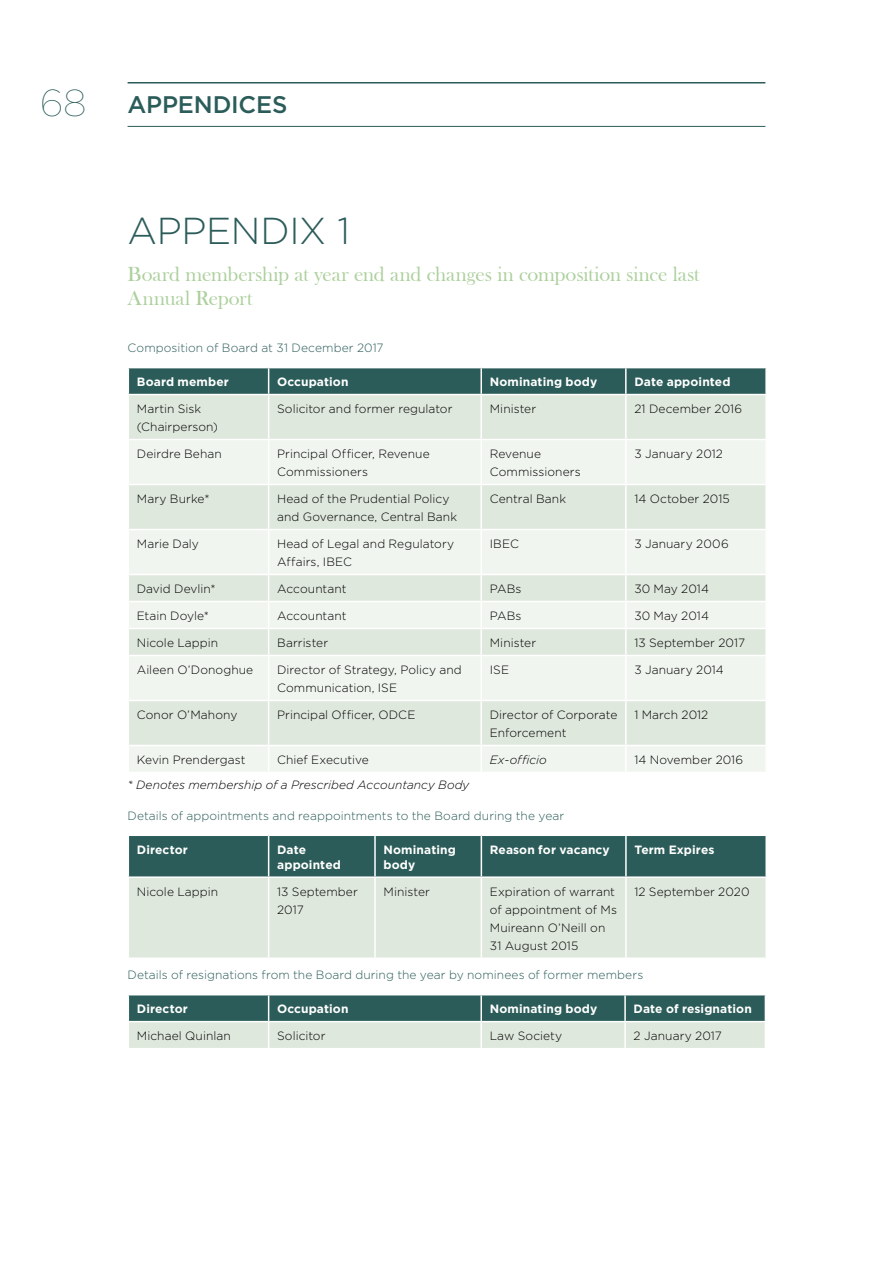
<style>
.page{position:relative;width:893px;height:1263px;background:#fff}
.page>*{position:absolute;margin:0;border:0;box-sizing:border-box;transform-origin:0 0}
.t1{font:300 37.5px "Gotham HTF";letter-spacing:-.01em;color:#2b5c59}
.t2{font:500 24px "Gotham HTF";color:#2b5c59}
.t3{font:21px/24px "Bask Old Face";letter-spacing:-.01em;color:#add09d}
.t4{font:300 12px/18px "Gotham HTF";letter-spacing:.005em;color:#000}
.t5{font:300 12px "Gotham HTF";letter-spacing:.005em;color:#2b5c59}
.t6{font:700 12px/15px "Gotham HTF";letter-spacing:.01em;color:#fff}
.t7{font:italic 300 12px "Gotham HTF";color:#000}
.s1{font-weight:100;font-size:37.5px}
</style>
<div class="page">
<div style="left:129px;top:395px;width:636px;height:44px;background:#dfe8dc"></div>
<svg style="left:129px;top:440px;width:636px;height:332px;fill:#f1f5f0"></svg>
<svg style="left:128px;top:368px;width:637px;height:26px;background:#30605d"></svg>
<hr style="left:480px;top:368px;width:2px;height:26px;background:#fff">
<hr style="left:625px;top:368px;width:2px;height:26px;background:#fff">
<hr style="left:268px;top:395px;width:1px;height:44px;background:#fff">
<hr style="left:480px;top:395px;width:2px;height:44px;background:#fff">
<hr style="left:625px;top:395px;width:2px;height:44px;background:#fff">
<hr style="left:268px;top:440px;width:1px;height:44px;background:#fff">
<hr style="left:480px;top:440px;width:2px;height:44px;background:#fff">
<hr style="left:625px;top:440px;width:2px;height:44px;background:#fff">
<hr style="left:128px;top:484px;width:141px;height:1px;background:#fff">
<hr style="left:269px;top:484px;width:212px;height:1px;background:#fff">
<hr style="left:268px;top:485px;width:1px;height:44px;background:#fff">
<hr style="left:481px;top:484px;width:145px;height:1px;background:#fff">
<hr style="left:480px;top:485px;width:2px;height:44px;background:#fff">
<hr style="left:626px;top:484px;width:141px;height:1px;background:#fff">
<hr style="left:625px;top:485px;width:2px;height:44px;background:#fff">
<hr style="left:128px;top:529px;width:141px;height:1px;background:#fff">
<hr style="left:269px;top:529px;width:212px;height:1px;background:#fff">
<hr style="left:268px;top:530px;width:1px;height:44px;background:#fff">
<hr style="left:481px;top:529px;width:145px;height:1px;background:#fff">
<hr style="left:480px;top:530px;width:2px;height:44px;background:#fff">
<hr style="left:626px;top:529px;width:141px;height:1px;background:#fff">
<hr style="left:625px;top:530px;width:2px;height:44px;background:#fff">
<hr style="left:128px;top:574px;width:141px;height:1px;background:#fff">
<hr style="left:269px;top:574px;width:212px;height:1px;background:#fff">
<hr style="left:481px;top:574px;width:145px;height:1px;background:#fff">
<hr style="left:480px;top:575px;width:2px;height:26px;background:#fff">
<hr style="left:626px;top:574px;width:141px;height:1px;background:#fff">
<hr style="left:625px;top:575px;width:2px;height:26px;background:#fff">
<hr style="left:128px;top:601px;width:141px;height:1px;background:#fff">
<hr style="left:269px;top:601px;width:212px;height:1px;background:#fff">
<hr style="left:481px;top:601px;width:145px;height:1px;background:#fff">
<hr style="left:480px;top:602px;width:2px;height:26px;background:#fff">
<hr style="left:626px;top:601px;width:141px;height:1px;background:#fff">
<hr style="left:625px;top:602px;width:2px;height:26px;background:#fff">
<hr style="left:128px;top:628px;width:141px;height:1px;background:#fff">
<hr style="left:269px;top:628px;width:212px;height:1px;background:#fff">
<svg style="left:268px;top:575px;width:1px;height:80px"></svg>
<hr style="left:481px;top:628px;width:145px;height:1px;background:#fff">
<hr style="left:480px;top:629px;width:2px;height:26px;background:#fff">
<hr style="left:626px;top:628px;width:141px;height:1px;background:#fff">
<hr style="left:625px;top:629px;width:2px;height:26px;background:#fff">
<hr style="left:128px;top:655px;width:141px;height:1px;background:#fff">
<hr style="left:269px;top:655px;width:212px;height:1px;background:#fff">
<hr style="left:268px;top:656px;width:1px;height:44px;background:#fff">
<hr style="left:481px;top:655px;width:145px;height:1px;background:#fff">
<hr style="left:480px;top:656px;width:2px;height:44px;background:#fff">
<hr style="left:626px;top:655px;width:141px;height:1px;background:#fff">
<hr style="left:625px;top:656px;width:2px;height:44px;background:#fff">
<hr style="left:128px;top:700px;width:141px;height:1px;background:#fff">
<hr style="left:269px;top:700px;width:212px;height:1px;background:#fff">
<hr style="left:268px;top:701px;width:1px;height:44px;background:#fff">
<hr style="left:481px;top:700px;width:145px;height:1px;background:#fff">
<hr style="left:480px;top:701px;width:2px;height:44px;background:#fff">
<hr style="left:626px;top:700px;width:141px;height:1px;background:#fff">
<hr style="left:625px;top:701px;width:2px;height:44px;background:#fff">
<hr style="left:128px;top:745px;width:141px;height:1px;background:#fff">
<hr style="left:269px;top:745px;width:212px;height:1px;background:#fff">
<svg style="left:268px;top:746px;width:1px;height:26px"></svg>
<hr style="left:481px;top:745px;width:145px;height:1px;background:#fff">
<hr style="left:480px;top:746px;width:2px;height:26px;background:#fff">
<hr style="left:626px;top:745px;width:141px;height:1px;background:#fff">
<hr style="left:625px;top:746px;width:2px;height:26px;background:#fff">
<div style="left:129px;top:836px;width:636px;height:40px;background:#2b5c59"></div>
<div style="left:129px;top:878px;width:636px;height:79px;background:#dfe8dc"></div>
<hr style="left:268px;top:836px;width:1px;height:40px;background:#fff">
<hr style="left:374px;top:836px;width:2px;height:40px;background:#fff">
<hr style="left:481px;top:836px;width:1px;height:40px;background:#fff">
<hr style="left:625px;top:836px;width:2px;height:40px;background:#fff">
<hr style="left:268px;top:878px;width:1px;height:79px;background:#fff">
<hr style="left:374px;top:878px;width:2px;height:79px;background:#fff">
<hr style="left:481px;top:878px;width:1px;height:79px;background:#fff">
<hr style="left:625px;top:878px;width:2px;height:79px;background:#fff">
<svg style="left:128px;top:995px;width:638px;height:53px;background:#8ba69f"></svg>
<hr style="left:128px;top:82px;width:637px;height:1px;background:#2b5c59">
<hr style="left:128px;top:126px;width:637px;height:1px;background:#2b5c59">
<h2 class="t2" style="left:40px;top:91px;width:124px"><span class="s1">68</span> APPEN</h2>
<h2 class="t2" style="left:213px;top:91px;width:33px">DICES</h2>
<h1 class="t1" style="left:128px;top:210px;width:224px">APPENDIX 1</h1>
<h3 class="t3" style="left:128px;top:262px;width:574px">Board membership at year end and changes in composition since last<br>Annual Report</h3>
<p class="t5" style="left:128px;top:342px;width:258px">Composition of Board at 31 December 2017</p>
<p class="t6" style="left:137px;top:374px;width:94px">Board member</p>
<p class="t6" style="left:277px;top:374px;width:73px">Occupation</p>
<p class="t6" style="left:490px;top:374px;width:109px">Nominating body</p>
<p class="t6" style="left:634px;top:374px;width:98px">Date appointed</p>
<p class="t4" style="left:137px;top:400px;width:83px">Martin Sisk (Chairperson)</p>
<p class="t4" style="left:277px;top:400px;width:177px">Solicitor and former regulator</p>
<p class="t4" style="left:490px;top:400px;width:48px">Minister</p>
<p class="t4" style="left:634px;top:400px;width:109px">21 December 2016</p>
<p class="t4" style="left:137px;top:445px;width:87px">Deirdre Behan</p>
<p class="t4" style="left:277px;top:445px;width:154px">Principal Officer, Revenue<br>Commissioners</p>
<p class="t4" style="left:490px;top:445px;width:92px">Revenue<br>Commissioners</p>
<p class="t4" style="left:634px;top:445px;width:90px">3 January 2012</p>
<p class="t4" style="left:137px;top:490px;width:74px">Mary Burke*</p>
<p class="t4" style="left:277px;top:490px;width:182px">Head of the Prudential Policy and Governance, Central Bank</p>
<p class="t4" style="left:490px;top:490px;width:78px">Central Bank</p>
<p class="t4" style="left:634px;top:490px;width:97px">14 October 2015</p>
<p class="t4" style="left:137px;top:535px;width:64px">Marie Daly</p>
<p class="t4" style="left:277px;top:535px;width:179px">Head of Legal and Regulatory<br>Affairs, IBEC</p>
<p class="t4" style="left:490px;top:535px;width:31px">IBEC</p>
<p class="t4" style="left:634px;top:535px;width:96px">3 January 2006</p>
<p class="t4" style="left:137px;top:580px;width:80px">David Devlin*</p>
<p class="t4" style="left:277px;top:580px;width:71px">Accountant</p>
<p class="t4" style="left:490px;top:580px;width:33px">PABs</p>
<p class="t4" style="left:634px;top:580px;width:76px">30 May 2014</p>
<p class="t4" style="left:137px;top:607px;width:74px">Etain Doyle*</p>
<p class="t4" style="left:277px;top:607px;width:71px">Accountant</p>
<p class="t4" style="left:490px;top:607px;width:33px">PABs</p>
<p class="t4" style="left:634px;top:607px;width:76px">30 May 2014</p>
<p class="t4" style="left:137px;top:634px;width:83px">Nicole Lappin</p>
<p class="t4" style="left:277px;top:634px;width:53px">Barrister</p>
<p class="t4" style="left:490px;top:634px;width:48px">Minister</p>
<p class="t4" style="left:634px;top:634px;width:112px">13 September 2017</p>
<p class="t4" style="left:137px;top:661px;width:118px">Aileen O’Donoghue</p>
<p class="t4" style="left:277px;top:661px;width:186px">Director of Strategy, Policy and<br>Communication, ISE</p>
<p class="t4" style="left:490px;top:661px;width:21px">ISE</p>
<p class="t4" style="left:634px;top:661px;width:91px">3 January 2014</p>
<p class="t4" style="left:137px;top:706px;width:102px">Conor O’Mahony</p>
<p class="t4" style="left:277px;top:706px;width:140px">Principal Officer, ODCE</p>
<p class="t4" style="left:490px;top:706px;width:129px">Director of Corporate<br>Enforcement</p>
<p class="t4" style="left:634px;top:706px;width:75px">1 March 2012</p>
<p class="t4" style="left:137px;top:750px;width:110px">Kevin Prendergast</p>
<p class="t4" style="left:277px;top:750px;width:93px">Chief Executive</p>
<p class="t7" style="left:490px;top:753px;width:59px">Ex-officio</p>
<p class="t4" style="left:634px;top:750px;width:110px">14 November 2016</p>
<p class="t7" style="left:128px;top:778px;width:343px">* Denotes membership of a Prescribed Accountancy Body</p>
<p class="t5" style="left:128px;top:809px;width:438px">Details of appointments and reappointments to the Board during the year</p>
<p class="t6" style="left:137px;top:842px;width:52px">Director</p>
<p class="t6" style="left:277px;top:842px;width:65px">Date appointed</p>
<p class="t6" style="left:383px;top:842px;width:74px">Nominating body</p>
<p class="t6" style="left:490px;top:842px;width:121px">Reason for vacancy</p>
<p class="t6" style="left:634px;top:842px;width:82px">Term Expires</p>
<p class="t4" style="left:137px;top:882px;width:83px">Nicole Lappin</p>
<p class="t4" style="left:277px;top:882px;width:82px">13 September<br>2017</p>
<p class="t4" style="left:383px;top:882px;width:48px">Minister</p>
<p class="t4" style="left:490px;top:882px;width:129px">Expiration of warrant of appointment of Ms<br>Muireann O’Neill on<br>31 August 2015</p>
<p class="t4" style="left:634px;top:882px;width:117px">12 September 2020</p>
<p class="t5" style="left:128px;top:969px;width:517px">Details of resignations from the Board during the year by nominees of former members</p>
<p class="t6" style="left:137px;top:1001px;width:52px">Director</p>
<p class="t6" style="left:277px;top:1001px;width:73px">Occupation</p>
<p class="t6" style="left:490px;top:1001px;width:109px">Nominating body</p>
<p class="t6" style="left:634px;top:1001px;width:120px">Date of resignation</p>
<p class="t4" style="left:137px;top:1027px;width:96px">Michael Quinlan</p>
<p class="t4" style="left:277px;top:1027px;width:50px">Solicitor</p>
<p class="t4" style="left:490px;top:1027px;width:74px">Law Society</p>
<p class="t4" style="left:634px;top:1027px;width:90px">2 January 2017</p>
</div>
